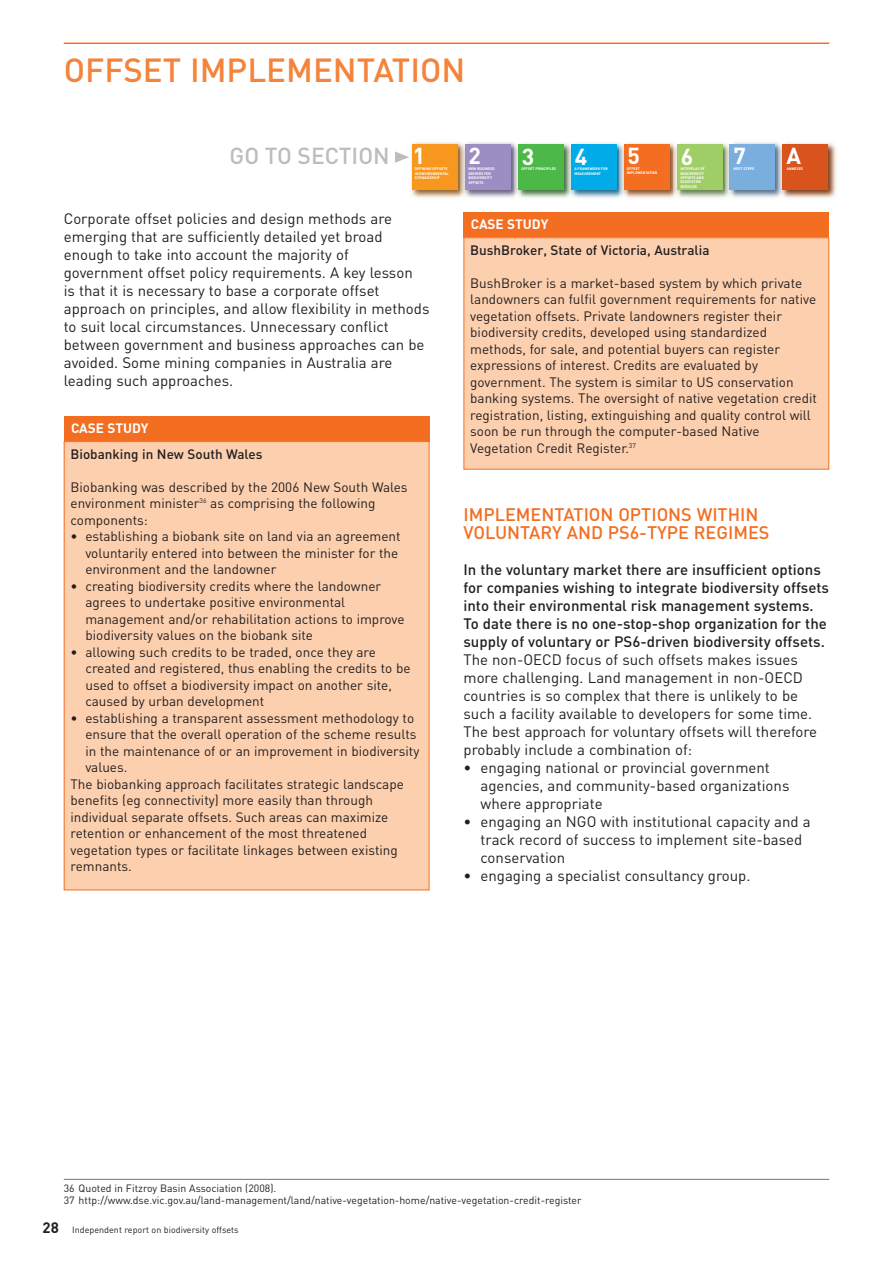
<style>
.page{position:relative;width:893px;height:1263px;background:#fff}
.page>*{position:absolute;margin:0;border:0;box-sizing:border-box;transform-origin:0 0}
.t1{font:500 33px "DIN";color:#f4833b}
.t2{font:500 22.95px "DIN";color:#bcbdc0}
.t3{font:700 22.95px "DIN";color:#fff}
.t4{font:500 18px/18px "DIN";color:#f36e21}
.t5{font:15px/18px "DIN";color:#231f20}
.t6{font:500 15px/18px "DIN";color:#231f20}
.t7{font:13.5px/16.5px "DIN";color:#231f20}
.t8{font:500 13.5px "DIN";color:#231f20}
.t9{font:700 13.5px "DIN";color:#fff}
.t10{font:10.5px/12px "DIN";color:#231f20}
.t11{font:9px "DIN";color:#231f20}
.t12{font:700 3.75px/4.3px "DIN";color:#fff}
.s1{font-weight:700;font-size:15px}
</style>
<div class="page">
<hr style="left:64px;top:43px;width:765px;height:1px;background:#f36e21">
<div style="left:64px;top:416px;width:365px;height:26px;background:#f36e21"></div>
<div style="left:64px;top:442px;width:365px;height:448px;background:#fccfae"></div>
<hr style="left:64px;top:1179px;width:765px;height:1px;background:#7d716c">
<div style="left:463px;top:213px;width:366px;height:25px;background:#f36e21"></div>
<div style="left:464px;top:238px;width:365px;height:231px;background:#fccfae"></div>
<div style="left:463px;top:237px;width:366px;height:233px;border:1px solid #f36e21"></div>
<img style="left:411px;top:142px;width:50px;height:56px">
<div style="left:412px;top:144px;width:46px;height:45px;background:#f7971d"></div>
<img style="left:468px;top:142px;width:46px;height:56px">
<img style="left:461px;top:143px;width:7px;height:54px">
<div style="left:465px;top:144px;width:45px;height:45px;background:#9c8dc3"></div>
<img style="left:521px;top:143px;width:46px;height:55px">
<img style="left:514px;top:144px;width:7px;height:53px">
<div style="left:518px;top:144px;width:46px;height:46px;background:#4cb848"></div>
<img style="left:574px;top:143px;width:46px;height:55px">
<img style="left:567px;top:144px;width:7px;height:53px">
<div style="left:571px;top:144px;width:46px;height:46px;background:#00abe7"></div>
<img style="left:627px;top:143px;width:46px;height:55px">
<img style="left:620px;top:144px;width:7px;height:53px">
<div style="left:624px;top:144px;width:45px;height:46px;background:#f36e21"></div>
<img style="left:680px;top:143px;width:46px;height:55px">
<img style="left:673px;top:144px;width:7px;height:53px">
<div style="left:677px;top:144px;width:45px;height:46px;background:#9fce66"></div>
<img style="left:733px;top:142px;width:45px;height:56px">
<img style="left:726px;top:144px;width:7px;height:53px">
<div style="left:730px;top:144px;width:45px;height:46px;background:#79aede"></div>
<img style="left:786px;top:143px;width:50px;height:55px">
<img style="left:778px;top:144px;width:8px;height:53px">
<div style="left:782px;top:144px;width:46px;height:46px;background:#d9531c"></div>
<svg style="left:395px;top:151px;width:14px;height:12px"></svg>
<h1 class="t1" style="left:64px;top:51px;width:403px">OFFSET IMPLEMENTATION</h1>
<h2 class="t2" style="left:230px;top:143px;width:162px">GO TO SECTION</h2>
<h2 class="t3" style="left:469px;top:143px;width:14px">2</h2>
<h2 class="t3" style="left:522px;top:143px;width:14px">3</h2>
<h2 class="t3" style="left:575px;top:143px;width:14px">4</h2>
<h2 class="t3" style="left:627px;top:143px;width:14px">5</h2>
<h2 class="t3" style="left:681px;top:143px;width:14px">6</h2>
<h2 class="t3" style="left:733px;top:143px;width:14px">7</h2>
<h2 class="t3" style="left:413px;top:143px;width:14px">1</h2>
<p class="t12" style="left:415px;top:167px;width:34px">DEFINING OFFSETS</p>
<p class="t12" style="left:415px;top:171px;width:36px">IN ENVIRONMENTAL<br>STEWARDSHIP</p>
<p class="t12" style="left:468px;top:167px;width:28px">NEW BUSINESS<br>DRIVERS FOR<br>BIODIVERSITY<br>OFFSETS</p>
<p class="t12" style="left:521px;top:167px;width:36px">OFFSET PRINCIPLES</p>
<p class="t12" style="left:574px;top:167px;width:35px">A FRAMEWORK FOR<br>MEASUREMENT</p>
<p class="t12" style="left:627px;top:167px;width:32px">OFFSET<br>IMPLEMENTATION</p>
<p class="t12" style="left:680px;top:167px;width:26px">INTERPLAY OF<br>BIODIVERSITY<br>OFFSETS AND<br>ECOSYSTEM<br>SERVICES</p>
<p class="t12" style="left:733px;top:167px;width:22px">NEXT STEPS</p>
<h2 class="t3" style="left:786px;top:143px;width:16px">A</h2>
<p class="t12" style="left:787px;top:167px;width:18px">ANNEXES</p>
<p class="t5" style="left:64px;top:210px;width:367px">Corporate offset policies and design methods are emerging that are sufficiently detailed yet broad enough to take into account the majority of government offset policy requirements. A key lesson<br>is that it is necessary to base a corporate offset approach on principles, and allow flexibility in methods to suit local circumstances. Unnecessary conflict between government and business approaches can be avoided. Some mining companies in Australia are leading such approaches.</p>
<p class="t9" style="left:71px;top:421px;width:79px">CASE STUDY</p>
<p class="t8" style="left:71px;top:446px;width:193px">Biobanking in New South Wales</p>
<p class="t7" style="left:71px;top:479px;width:339px">Biobanking was described by the 2006 New South Wales environment minister<sup>36</sup> as comprising the following components:</p>
<p class="t7" style="left:85px;top:528px;width:317px;text-indent:-15px">• establishing a biobank site on land via an agreement voluntarily entered into between the minister for the environment and the landowner</p>
<p class="t7" style="left:85px;top:578px;width:321px;text-indent:-15px">• creating biodiversity credits where the landowner agrees to undertake positive environmental management and/or rehabilitation actions to improve biodiversity values on the biobank site</p>
<p class="t7" style="left:85px;top:644px;width:327px;text-indent:-15px">• allowing such credits to be traded, once they are created and registered, thus enabling the credits to be used to offset a biodiversity impact on another site, caused by urban development</p>
<p class="t7" style="left:71px;top:710px;width:345px">• establishing a transparent assessment methodology to</p>
<p class="t7" style="left:85px;top:726px;width:333px">ensure that the overall operation of the scheme results</p>
<p class="t7" style="left:85px;top:743px;width:336px">in the maintenance of or an improvement in biodiversity</p>
<p class="t7" style="left:85px;top:759px;width:44px">values.</p>
<p class="t7" style="left:71px;top:776px;width:335px">The biobanking approach facilitates strategic landscape</p>
<p class="t7" style="left:71px;top:792px;width:304px">benefits (eg connectivity) more easily than through</p>
<p class="t7" style="left:71px;top:809px;width:319px">individual separate offsets. Such areas can maximize</p>
<p class="t7" style="left:71px;top:825px;width:298px">retention or enhancement of the most threatened</p>
<p class="t7" style="left:71px;top:842px;width:329px">vegetation types or facilitate linkages between existing</p>
<p class="t7" style="left:71px;top:858px;width:63px">remnants.</p>
<p class="t9" style="left:471px;top:217px;width:79px">CASE STUDY</p>
<p class="t8" style="left:470px;top:242px;width:241px">BushBroker, State of Victoria, Australia</p>
<p class="t7" style="left:470px;top:275px;width:348px">BushBroker is a market-based system by which private landowners can fulfil government requirements for native vegetation offsets. Private landowners register their biodiversity credits, developed using standardized methods, for sale, and potential buyers can register expressions of interest. Credits are evaluated by government. The system is similar to US conservation banking systems. The oversight of native vegetation credit registration, listing, extinguishing and quality control will soon be run through the computer-based Native Vegetation Credit Register.<sup>37</sup></p>
<h3 class="t4" style="left:463px;top:505px;width:307px">IMPLEMENTATION OPTIONS WITHIN<br>VOLUNTARY AND PS6-TYPE REGIMES</h3>
<p class="t6" style="left:463px;top:560px;width:367px">In the voluntary market there are insufficient options for companies wishing to integrate biodiversity offsets into their environmental risk management systems.<br>To date there is no one-stop-shop organization for the supply of voluntary or PS6-driven biodiversity offsets.</p>
<p class="t5" style="left:463px;top:650px;width:355px">The non-OECD focus of such offsets makes issues more challenging. Land management in non-OECD countries is so complex that there is unlikely to be such a facility available to developers for some time.<br>The best approach for voluntary offsets will therefore probably include a combination of:</p>
<p class="t5" style="left:480px;top:758px;width:310px;text-indent:-17px">• engaging national or provincial government agencies, and community-based organizations where appropriate</p>
<p class="t5" style="left:480px;top:812px;width:332px;text-indent:-17px">• engaging an NGO with institutional capacity and a track record of success to implement site-based conservation</p>
<p class="t5" style="left:463px;top:866px;width:289px">• engaging a specialist consultancy group.</p>
<p class="t10" style="left:64px;top:1182px;width:519px">36 Quoted in Fitzroy Basin Association (2008).<br>37 http://www.dse.vic.gov.au/land-management/land/native-vegetation-home/native-vegetation-credit-register</p>
<p class="t11" style="left:43px;top:1224px;width:198px"><span class="s1">28</span> Independent report on biodiversity offsets</p>
</div>
